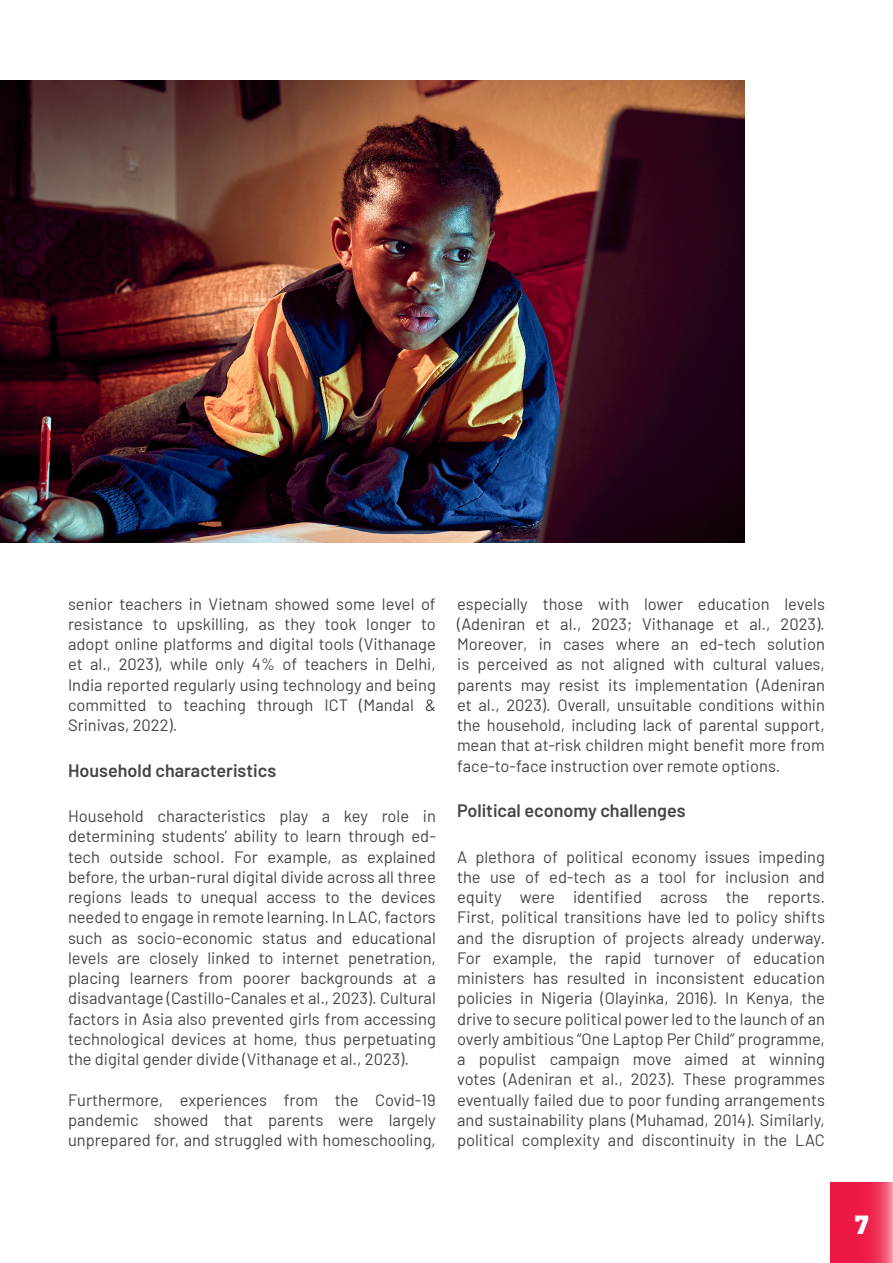
<style>
.page{position:relative;width:893px;height:1263px;background:#fff}
.page>*{position:absolute;margin:0;border:0;box-sizing:border-box;transform-origin:0 0}
.t1{font:900 26.25px "Barlow";color:#fff}
.Cuerpo_Texto{font:600 18px "Barlow";color:#434646}
.Cuerpo_Texto-2{font:16.5px/20.2px "Barlow";color:#434646;text-align:justify}
</style>
<div class="page">
<img style="left:831px;top:1183px;width:62px;height:80px">
<img style="left:0;top:81px;width:744px;height:461px">
<p class="Cuerpo_Texto-2" style="left:68px;top:592px;width:369px">senior teachers in Vietnam showed some level of resistance to upskilling, as they took longer to adopt online platforms and digital tools (Vithanage et al., 2023), while only 4% of teachers in Delhi, India reported regularly using technology and being committed to teaching through ICT (Mandal &amp; Srinivas, 2022).</p>
<p class="Cuerpo_Texto" style="left:68px;top:757px;width:210px">Household characteristics</p>
<p class="Cuerpo_Texto-2" style="left:68px;top:805px;width:369px">Household characteristics play a key role in determining students’ ability to learn through ed&shy;tech outside school. For example, as explained before, the urban-rural digital divide across all three regions leads to unequal access to the devices needed to engage in remote learning. In LAC, factors such as socio-economic status and educational levels are closely linked to internet penetration, placing learners from poorer backgrounds at a disadvantage (Castillo-Canales et al., 2023). Cultural factors in Asia also prevented girls from accessing technological devices at home, thus perpetuating the digital gender divide (Vithanage et al., 2023).</p>
<p class="Cuerpo_Texto-2" style="left:68px;top:1088px;width:369px">Furthermore, experiences from the Covid-19 pandemic showed that parents were largely unprepared for, and struggled with homeschooling,</p>
<p class="Cuerpo_Texto-2" style="left:457px;top:592px;width:369px">especially those with lower education levels (Adeniran et al., 2023; Vithanage et al., 2023).<br>Moreover, in cases where an ed-tech solution is perceived as not aligned with cultural values, parents may resist its implementation (Adeniran et al., 2023). Overall, unsuitable conditions within the household, including lack of parental support, mean that at-risk children might benefit more from face-to-face instruction over remote options.</p>
<p class="Cuerpo_Texto" style="left:457px;top:797px;width:230px">Political economy challenges</p>
<p class="Cuerpo_Texto-2" style="left:457px;top:845px;width:369px">A plethora of political economy issues impeding the use of ed-tech as a tool for inclusion and equity were identified across the reports.<br>First, political transitions have led to policy shifts and the disruption of projects already underway.<br>For example, the rapid turnover of education ministers has resulted in inconsistent education policies in Nigeria (Olayinka, 2016). In Kenya, the drive to secure political power led to the launch of an overly ambitious “One Laptop Per Child” programme, a populist campaign move aimed at winning votes (Adeniran et al., 2023). These programmes eventually failed due to poor funding arrangements and sustainability plans (Muhamad, 2014). Similarly, political complexity and discontinuity in the LAC</p>
<h1 class="t1" style="left:855px;top:1205px;width:15px">7</h1>
</div>
